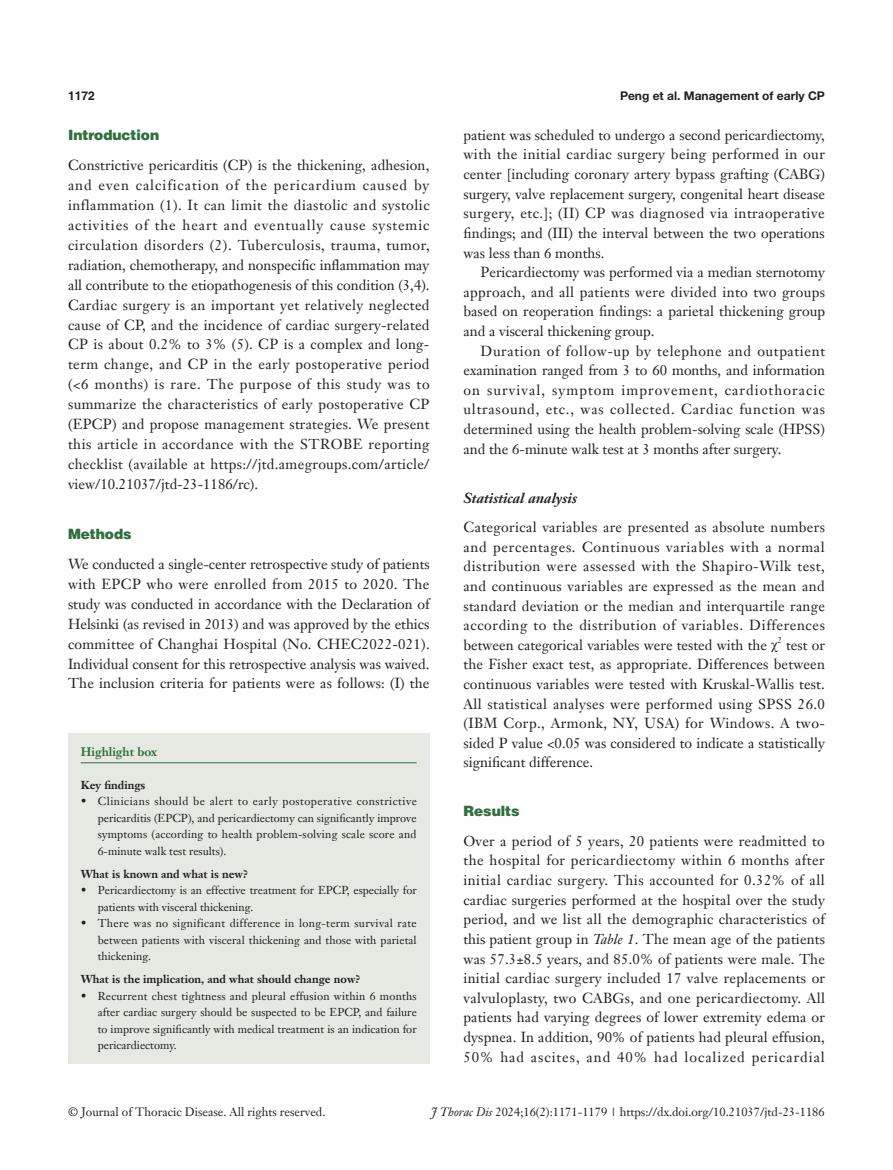
<style>
.page{position:relative;width:893px;height:1170px;background:#fff}
.page>*{position:absolute;margin:0;border:0;box-sizing:border-box;transform-origin:0 0}
.t1{font:14.25px/19.6px "Janson Text LT";color:#231f20;text-align:justify}
._2ji-6_5{font:italic 700 14.25px "Janson Text LT";color:#231f20}
._1ji-6_5{font:900 14.25px "Helvetica";color:#30703e}
._1ji-zhengti{font:900 14.25px "Helvetica";color:#30703e}
.t2{font:12px "Janson Text LT";color:#231f20}
.t3{font:700 12px "Helvetica Neue LT Pro";color:#231f20}
.Cite{font:700 12px "Janson Text LT";color:#30703e}
.t4{font:700 12px "Helvetica";color:#231f20}
.box-zhengwen{font:11.25px/16.5px "Janson Text LT";color:#231f20;text-align:justify}
.box-biaoti-1_5mm{font:700 11.25px "Janson Text LT";color:#231f20}
.box-biaoti{font:700 11.25px "Janson Text LT";color:#231f20}
.t5{font:8.25px "Janson Text LT";color:#231f20}
.s1{font-family:"Times New Roman"}
.s2{font-style:italic}
</style>
<div class="page">
<div style="left:68px;top:733px;width:361px;height:330px;background:#e5e9e1"></div>
<hr style="left:81px;top:762px;width:336px;height:1px;background:#30703e">
<p class="t4" style="left:68px;top:88px;width:28px">1172</p>
<p class="t3" style="left:620px;top:88px;width:206px">Peng et al. Management of early CP</p>
<p class="_1ji-zhengti" style="left:68px;top:126px;width:93px">Introduction</p>
<p class="t1" style="left:68px;top:155px;width:363px">Constrictive pericarditis (CP) is the thickening, adhesion, and even calcification of the pericardium caused by inflammation (1). It can limit the diastolic and systolic activities of the heart and eventually cause systemic circulation disorders (2). Tuberculosis, trauma, tumor, radiation, chemotherapy, and nonspecific inflammation may all contribute to the etiopathogenesis of this condition (3,4).<br>Cardiac surgery is an important yet relatively neglected cause of CP, and the incidence of cardiac surgery-related CP is about 0.2% to 3% (5). CP is a complex and long&shy;term change, and CP in the early postoperative period (&lt;6 months) is rare. The purpose of this study was to summarize the characteristics of early postoperative CP (EPCP) and propose management strategies. We present this article in accordance with the STROBE reporting checklist (available at https://jtd.amegroups.com/article/ view/10.21037/jtd-23-1186/rc).</p>
<p class="_1ji-6_5" style="left:68px;top:524px;width:65px">Methods</p>
<p class="t1" style="left:68px;top:553px;width:363px">We conducted a single-center retrospective study of patients with EPCP who were enrolled from 2015 to 2020. The study was conducted in accordance with the Declaration of Helsinki (as revised in 2013) and was approved by the ethics committee of Changhai Hospital (No. CHEC2022-021).<br>Individual consent for this retrospective analysis was waived.<br>The inclusion criteria for patients were as follows: (I) the</p>
<p class="Cite" style="left:81px;top:744px;width:78px">Highlight box</p>
<p class="box-biaoti" style="left:81px;top:777px;width:66px">Key findings</p>
<p class="box-zhengwen" style="left:98px;top:793px;width:321px;text-indent:-17px">• Clinicians should be alert to early postoperative constrictive pericarditis (EPCP), and pericardiectomy can significantly improve symptoms (according to health problem-solving scale score and 6-minute walk test results).</p>
<p class="box-biaoti-1_5mm" style="left:81px;top:866px;width:169px">What is known and what is new?</p>
<p class="box-zhengwen" style="left:98px;top:882px;width:320px;text-indent:-17px">• Pericardiectomy is an effective treatment for EPCP, especially for patients with visceral thickening.</p>
<p class="box-zhengwen" style="left:98px;top:915px;width:321px;text-indent:-17px">• There was no significant difference in long-term survival rate between patients with visceral thickening and those with parietal thickening.</p>
<p class="box-biaoti-1_5mm" style="left:81px;top:971px;width:281px">What is the implication, and what should change now?</p>
<p class="box-zhengwen" style="left:98px;top:987px;width:321px;text-indent:-17px">• Recurrent chest tightness and pleural effusion within 6 months after cardiac surgery should be suspected to be EPCP, and failure to improve significantly with medical treatment is an indication for pericardiectomy.</p>
<p class="t1" style="left:463px;top:125px;width:363px">patient was scheduled to undergo a second pericardiectomy, with the initial cardiac surgery being performed in our center [including coronary artery bypass grafting (CABG) surgery, valve replacement surgery, congenital heart disease surgery, etc.]; (II) CP was diagnosed via intraoperative findings; and (III) the interval between the two operations was less than 6 months.</p>
<p class="t1" style="left:463px;top:262px;width:363px;text-indent:17px">Pericardiectomy was performed via a median sternotomy approach, and all patients were divided into two groups based on reoperation findings: a parietal thickening group and a visceral thickening group.</p>
<p class="t1" style="left:463px;top:340px;width:363px;text-indent:17px">Duration of follow-up by telephone and outpatient examination ranged from 3 to 60 months, and information on survival, symptom improvement, cardiothoracic ultrasound, etc., was collected. Cardiac function was determined using the health problem-solving scale (HPSS) and the 6-minute walk test at 3 months after surgery.</p>
<p class="_2ji-6_5" style="left:463px;top:488px;width:115px">Statistical analysis</p>
<p class="t1" style="left:463px;top:517px;width:363px">Categorical variables are presented as absolute numbers and percentages. Continuous variables with a normal distribution were assessed with the Shapiro-Wilk test, and continuous variables are expressed as the mean and standard deviation or the median and interquartile range according to the distribution of variables. Differences between categorical variables were tested with the <span class="s1">χ</span></p>
<p class="t5" style="left:777px;top:634px;width:6px">2</p>
<p class="t1" style="left:463px;top:634px;width:363px;text-indent:323px">test or the Fisher exact test, as appropriate. Differences between continuous variables were tested with Kruskal-Wallis test.<br>All statistical analyses were performed using SPSS 26.0 (IBM Corp., Armonk, NY, USA) for Windows. A two&shy;sided P value &lt;0.05 was considered to indicate a statistically significant difference.</p>
<p class="_1ji-6_5" style="left:463px;top:802px;width:58px">Results</p>
<p class="t1" style="left:463px;top:830px;width:363px">Over a period of 5 years, 20 patients were readmitted to the hospital for pericardiectomy within 6 months after initial cardiac surgery. This accounted for 0.32% of all cardiac surgeries performed at the hospital over the study period, and we list all the demographic characteristics of this patient group in <span class="s2">Table 1</span>. The mean age of the patients was 57.3±8.5 years, and 85.0% of patients were male. The initial cardiac surgery included 17 valve replacements or valvuloplasty, two CABGs, and one pericardiectomy. All patients had varying degrees of lower extremity edema or dyspnea. In addition, 90% of patients had pleural effusion, 50% had ascites, and 40% had localized pericardial</p>
<p class="t2" style="left:68px;top:1104px;width:259px">© Journal of Thoracic Disease. All rights reserved.</p>
<p class="t2" style="left:431px;top:1104px;width:395px"><span class="s2">J Thorac Dis</span> 2024;16(2):1171-1179 | https://dx.doi.org/10.21037/jtd-23-1186</p>
</div>
